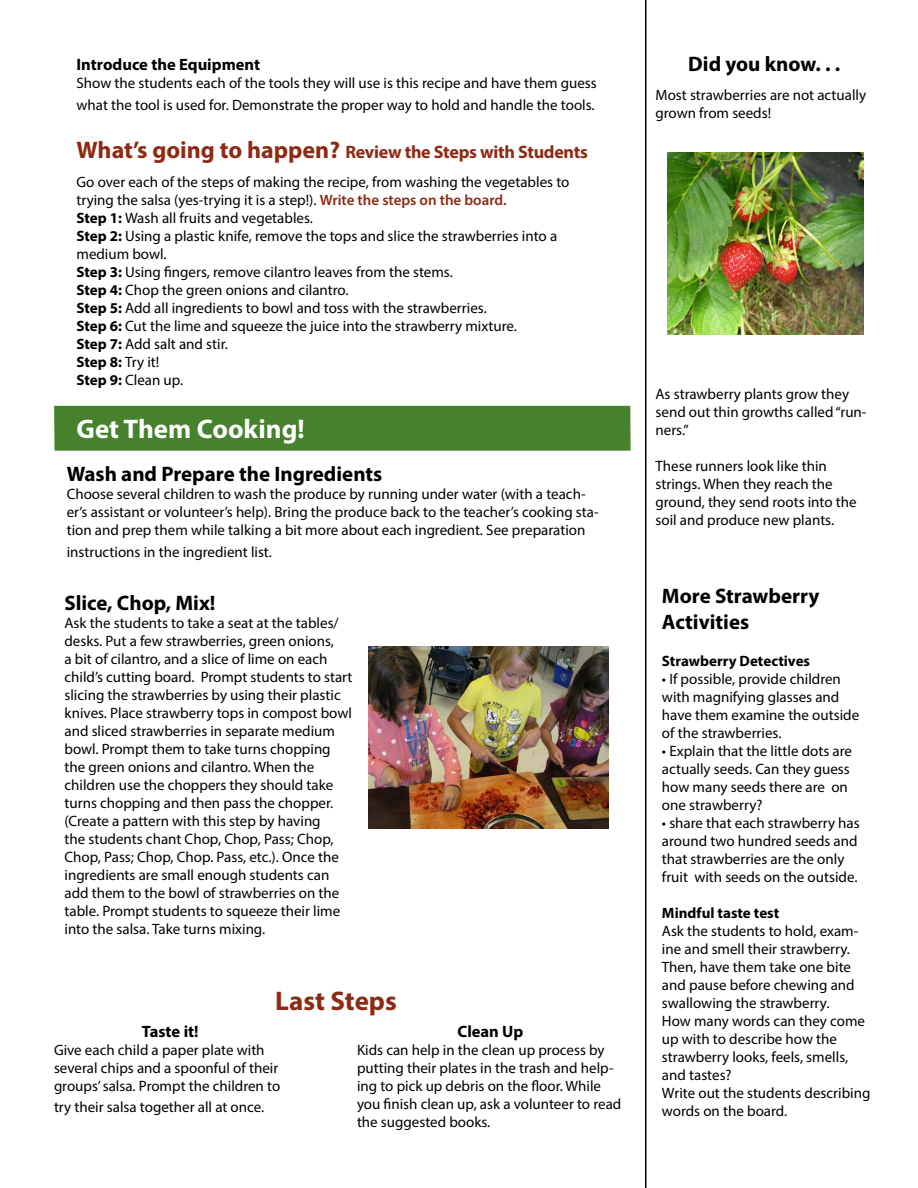
<style>
.page{position:relative;width:918px;height:1188px;background:#fff}
.page>*{position:absolute;margin:0;border:0;box-sizing:border-box;transform-origin:0 0}
.t1{font:700 27px "Myriad Pro";color:#fff}
.t2{font:700 27px "Myriad Pro";color:#8d2a13}
.t3{font:700 21px/25.2px "Myriad Pro";color:#000}
.t4{font:700 18px "Myriad Pro";letter-spacing:-.015em;color:#8d2a13}
.t5{font:700 16.5px "Myriad Pro";color:#000}
.t6{font:15px/18px "Myriad Pro";color:#000}
.t7{font:700 15px "Myriad Pro";color:#000}
.s1{font-size:24px}
.s2{font-weight:600;color:#8d2a13}
.s3{font-weight:700}
</style>
<div class="page">
<hr style="left:645px;top:0;width:1px;height:1188px;background:#000">
<img style="left:369px;top:646px;width:240px;height:183px">
<div style="left:55px;top:406px;width:575px;height:44px;background:#46812b"></div>
<div style="left:54px;top:406px;width:577px;height:45px;border:1px solid #46812b"></div>
<img style="left:668px;top:152px;width:196px;height:183px">
<p class="t5" style="left:76px;top:54px;width:185px">Introduce the Equipment</p>
<p class="t6" style="left:76px;top:72px;width:522px;line-height:21.6px">Show the students each of the tools they will use is this recipe and have them guess what the tool is used for. Demonstrate the proper way to hold and handle the tools.</p>
<p class="t4" style="left:76px;top:140px;width:513px"><span class="s1">What’s going to happen?</span> Review the Steps with Students</p>
<p class="t6" style="left:76px;top:173px;width:494px">Go over each of the steps of making the recipe, from washing the vegetables to trying the salsa (yes-trying it is a step!). <span class="s2">Write the steps on the board.<br></span><span class="s3">Step 1:</span> Wash all fruits and vegetables.<br><span class="s3">Step 2:</span> Using a plastic knife, remove the tops and slice the strawberries into a medium bowl.<br><span class="s3">Step 3:</span> Using fingers, remove cilantro leaves from the stems.<br><span class="s3">Step 4:</span> Chop the green onions and cilantro.<br><span class="s3">Step 5:</span> Add all ingredients to bowl and toss with the strawberries.<br><span class="s3">Step 6:</span> Cut the lime and squeeze the juice into the strawberry mixture.<br><span class="s3">Step 7:</span> Add salt and stir.<br><span class="s3">Step 8:</span> Try it!<br><span class="s3">Step 9:</span> Clean up.</p>
<h1 class="t1" style="left:77px;top:412px;width:230px">Get Them Cooking!</h1>
<h2 class="t3" style="left:67px;top:461px;width:317px">Wash and Prepare the Ingredients</h2>
<p class="t6" style="left:67px;top:485px;width:533px">Choose several children to wash the produce by running under water (with a teach&shy;er’s assistant or volunteer’s help). Bring the produce back to the teacher’s cooking sta&shy;tion and prep them while talking a bit more about each ingredient. See preparation</p>
<p class="t6" style="left:67px;top:543px;width:207px">instructions in the ingredient list.</p>
<h2 class="t3" style="left:64px;top:589px;width:153px">Slice, Chop, Mix!</h2>
<p class="t6" style="left:64px;top:613px;width:289px">Ask the students to take a seat at the tables/ desks. Put a few strawberries, green onions,<br>a bit of cilantro, and a slice of lime on each child’s cutting board. Prompt students to start slicing the strawberries by using their plastic knives. Place strawberry tops in compost bowl and sliced strawberries in separate medium bowl. Prompt them to take turns chopping the green onions and cilantro. When the children use the choppers they should take turns chopping and then pass the chopper. (Create a pattern with this step by having<br>the students chant Chop, Chop, Pass; Chop, Chop, Pass; Chop, Chop. Pass, etc.). Once the ingredients are small enough students can add them to the bowl of strawberries on the table. Prompt students to squeeze their lime into the salsa. Take turns mixing.</p>
<h1 class="t2" style="left:275px;top:984px;width:123px">Last Steps</h1>
<p class="t5" style="left:142px;top:1021px;width:58px">Taste it!</p>
<p class="t6" style="left:54px;top:1041px;width:228px">Give each child a paper plate with several chips and a spoonful of their groups’ salsa. Prompt the children to</p>
<p class="t6" style="left:54px;top:1098px;width:212px">try their salsa together all at once.</p>
<p class="t5" style="left:458px;top:1021px;width:67px">Clean Up</p>
<p class="t6" style="left:357px;top:1041px;width:266px">Kids can help in the clean up process by putting their plates in the trash and help&shy;ing to pick up debris on the floor. While you finish clean up, ask a volunteer to read the suggested books.</p>
<h2 class="t3" style="left:688px;top:51px;width:154px">Did you know. . .</h2>
<p class="t6" style="left:656px;top:86px;width:212px">Most strawberries are not actually grown from seeds!</p>
<p class="t6" style="left:656px;top:385px;width:213px">As strawberry plants grow they send out thin growths called “run&shy;ners.”</p>
<p class="t6" style="left:656px;top:457px;width:203px">These runners look like thin strings. When they reach the ground, they send roots into the soil and produce new plants.</p>
<h2 class="t3" style="left:662px;top:583px;width:159px">More Strawberry<br>Activities</h2>
<p class="t7" style="left:662px;top:652px;width:150px">Strawberry Detectives</p>
<p class="t6" style="left:662px;top:670px;width:199px">• If possible, provide children with magnifying glasses and have them examine the outside of the strawberries.</p>
<p class="t6" style="left:662px;top:742px;width:192px">• Explain that the little dots are actually seeds. Can they guess how many seeds there are on one strawberry?</p>
<p class="t6" style="left:662px;top:814px;width:199px">• share that each strawberry has around two hundred seeds and that strawberries are the only fruit with seeds on the outside.</p>
<p class="t7" style="left:662px;top:904px;width:119px">Mindful taste test</p>
<p class="t6" style="left:662px;top:922px;width:210px">Ask the students to hold, exam&shy;ine and smell their strawberry.<br>Then, have them take one bite and pause before chewing and swallowing the strawberry.<br>How many words can they come up with to describe how the strawberry looks, feels, smells, and tastes?<br>Write out the students describing words on the board.</p>
</div>
